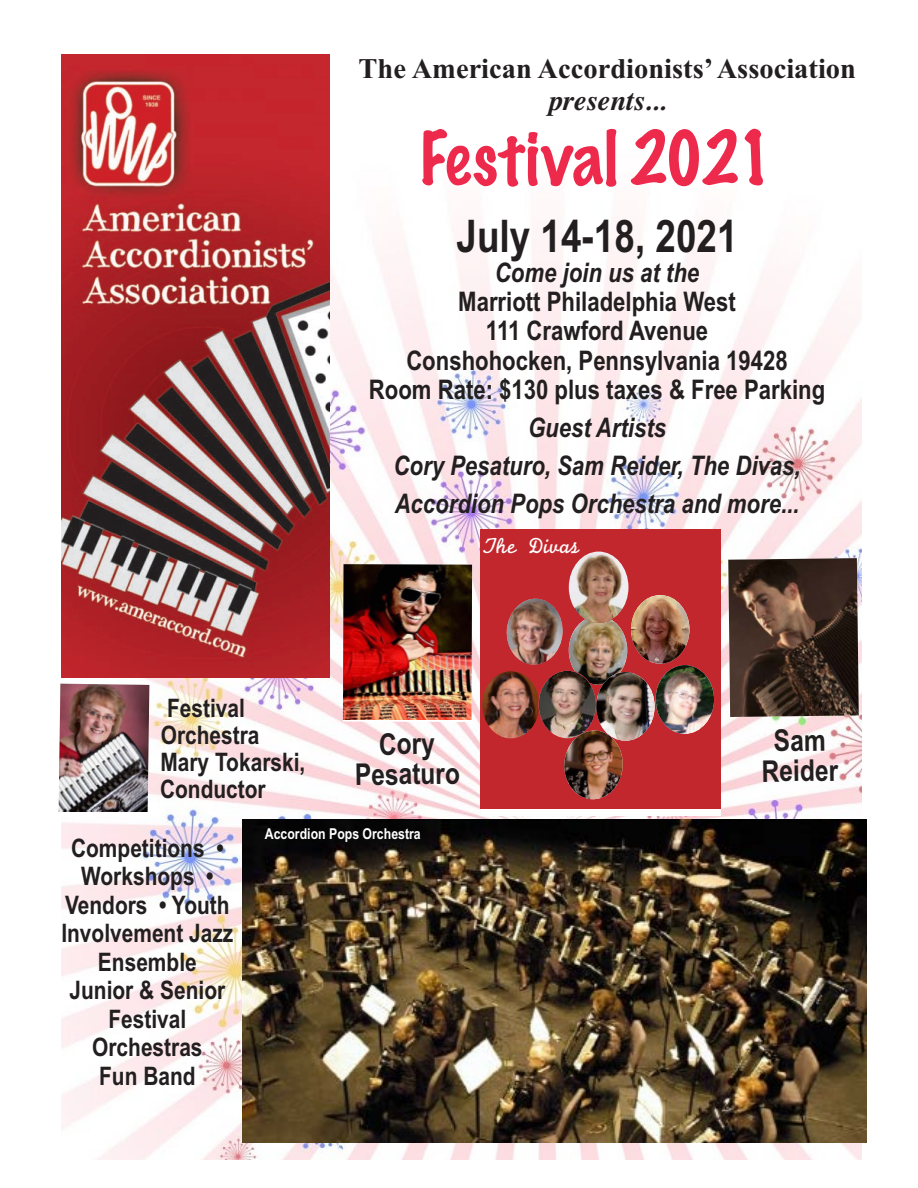
<style>
.page{position:relative;width:918px;height:1188px;background:#fff}
.page>*{position:absolute;margin:0;border:0;box-sizing:border-box;transform-origin:0 0}
.t1{font:100 67.5px "Marker Felt";letter-spacing:.01em;color:#ed2a4c}
.t2{font:700 45px "Arial Narrow";color:#231f20}
.t3{font:700 30px/30px "Arial Narrow";color:#231f20;text-align:center}
.t4{font:700 28.5px "Times New Roman";color:#231f20}
.t5{font:italic 700 28.5px "Times";color:#231f20}
.t6{font:700 27px/29.4px "Arial Narrow";color:#231f20;text-align:center}
.t7{font:italic 700 27px/37.8px "Arial Narrow";color:#231f20;text-align:center}
.t8{font:700 25.5px/28.5px "Arial Narrow";color:#231f20}
.t9{font:22.8px "J Cfg";color:#fff}
.t10{font:700 15px "Arial Narrow";color:#fff}
</style>
<div class="page">
<img style="left:62px;top:232px;width:799px;height:928px">
<img style="left:61px;top:54px;width:269px;height:624px">
<img style="left:343px;top:564px;width:129px;height:155px">
<svg style="left:59px;top:811px;width:90px;height:6px"></svg>
<img style="left:59px;top:684px;width:90px;height:127px">
<img style="left:728px;top:558px;width:131px;height:159px">
<div style="left:481px;top:530px;width:239px;height:286px;background:#fff"></div>
<div style="left:481px;top:530px;width:239px;height:278px;background:#c2272d"></div>
<img style="left:631px;top:595px;width:58px;height:69px;border-radius:50%">
<img style="left:506px;top:598px;width:57px;height:67px">
<img style="left:482px;top:671px;width:58px;height:68px;border-radius:50%">
<div style="left:482px;top:671px;width:58px;height:68px;border:1px solid #c2272d;border-radius:50%"></div>
<img style="left:569px;top:616px;width:58px;height:69px;border-radius:50%">
<img style="left:656px;top:665px;width:58px;height:69px;border-radius:50%">
<img style="left:539px;top:671px;width:57px;height:67px;border-radius:50%">
<div style="left:538px;top:670px;width:59px;height:69px;border:1px solid #c2272d;border-radius:50%"></div>
<img style="left:569px;top:552px;width:59px;height:71px;border-radius:50%">
<img style="left:596px;top:672px;width:59px;height:69px;border-radius:50%">
<img style="left:563px;top:729px;width:61px;height:71px">
<img style="left:243px;top:819px;width:623px;height:324px">
<p class="t4" style="left:359px;top:52px;width:499px">The American Accordionists’ Association</p>
<p class="t5" style="left:548px;top:83px;width:119px">presents...</p>
<h1 class="t1" style="left:419px;top:105px;width:358px">Festival 2021</h1>
<h2 class="t2" style="left:457px;top:210px;width:283px">July 14-18, 2021</h2>
<p class="t7" style="left:495px;top:253px;width:206px">Come join us at the</p>
<p class="t6" style="left:369px;top:287px;width:458px">Marriott Philadelphia West<br>111 Crawford Avenue<br>Conshohocken, Pennsylvania 19428<br>Room Rate: $130 plus taxes &amp; Free Parking</p>
<p class="t7" style="left:394px;top:409px;width:409px">Guest Artists<br>Cory Pesaturo, Sam Reider, The Divas,<br>Accordion Pops Orchestra and more...</p>
<p class="t9" style="left:482px;top:535px;width:99px">The Divas</p>
<p class="t8" style="left:160px;top:695px;width:147px;line-height:27px">Festival<br>Orchestra<br>Mary Tokarski,<br>Conductor</p>
<p class="t3" style="left:354px;top:730px;width:107px;rotate:-1deg">Cory<br>Pesaturo</p>
<p class="t8" style="left:61px;top:834px;width:173px;text-align:center">Competitions •<br>Workshops •<br>Vendors • Youth<br>Involvement Jazz<br>Ensemble<br>Junior &amp; Senior<br>Festival<br>Orchestras<br>Fun Band</p>
<p class="t10" style="left:265px;top:825px;width:157px">Accordion Pops Orchestra</p>
<p class="t3" style="left:761px;top:726px;width:78px;rotate:-1deg">Sam<br>Reider</p>
</div>
